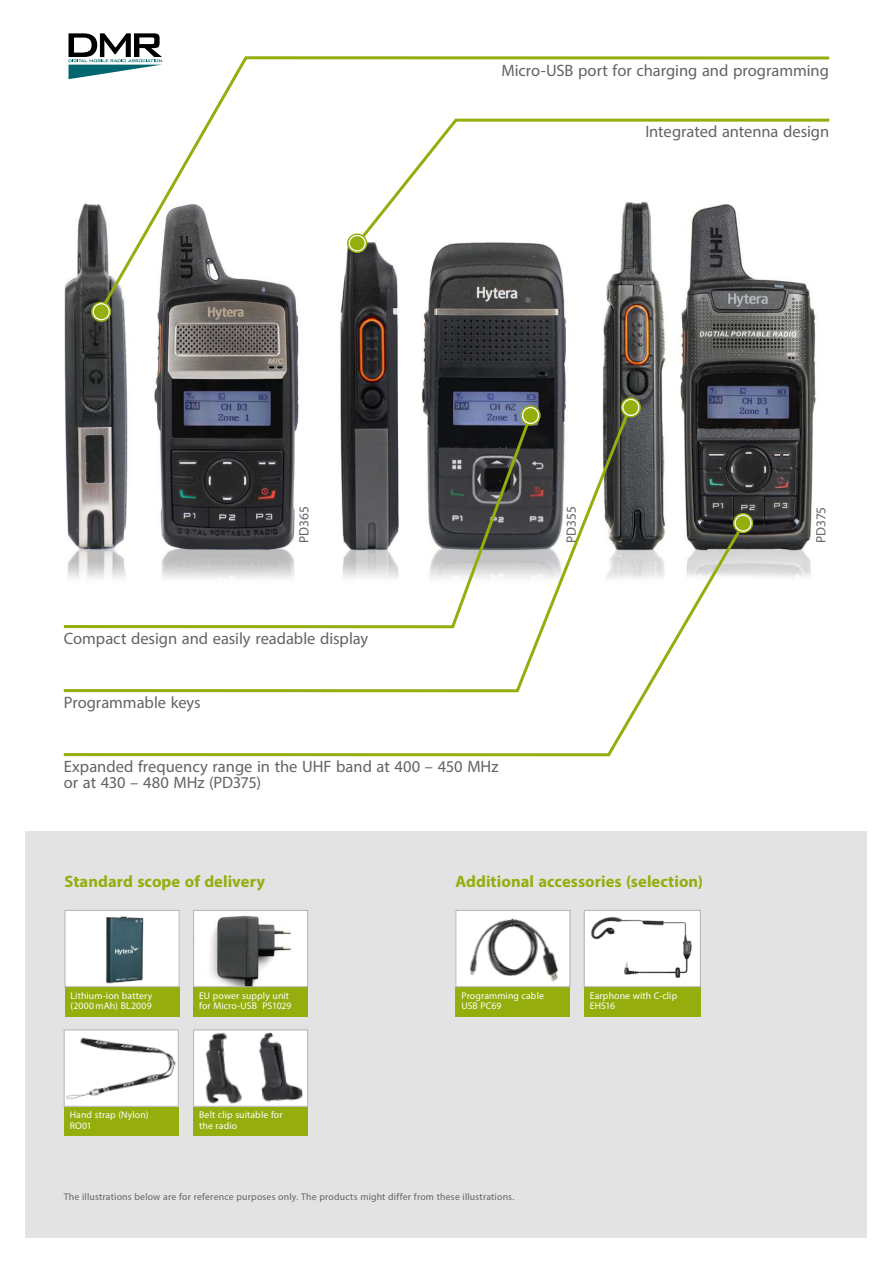
<style>
.page{position:relative;width:893px;height:1263px;background:#fff}
.page>*{position:absolute;margin:0;border:0;box-sizing:border-box;transform-origin:0 0}
.Igeltexte{font:16.5px/16.5px "Myriad Pro";letter-spacing:-.005em;color:#646363}
.Text_-_Fließtext_8pt{font:16.5px "Myriad Pro";letter-spacing:-.005em;color:#646363}
.Text_-_Headline_11pt{font:700 16.5px "Myriad Pro";letter-spacing:.005em;color:#95ad0d}
.Text_-_Einleitung_9p{font:13.5px "Myriad Pro";letter-spacing:-.015em;color:#646363}
.Zubehör_-_Fließtext{font:9.75px/10.5px "Myriad Pro";letter-spacing:.01em;color:#fff}
.Tabelle_-_Fließtext{font:9.75px "Myriad Pro";letter-spacing:.02em;color:#646363}
</style>
<div class="page">
<div style="left:26px;top:830px;width:841px;height:407px;background:#e3e3e3"></div>
<svg style="left:69px;top:33px;width:91px;height:46px"></svg>
<div style="left:65px;top:987px;width:114px;height:29px;background:#95ad0d"></div>
<div style="left:65px;top:910px;width:114px;height:77px;background:#fff"></div>
<img style="left:106px;top:916px;width:38px;height:68px">
<div style="left:65px;top:910px;width:114px;height:77px;border:1px solid #b3b2b2"></div>
<img style="left:64px;top:203px;width:753px;height:374px">
<div style="left:64px;top:1107px;width:115px;height:29px;background:#95ad0d"></div>
<div style="left:64px;top:1030px;width:114px;height:76px;background:#fff"></div>
<img style="left:66px;top:1037px;width:110px;height:63px">
<div style="left:64px;top:1029px;width:115px;height:78px;border:1px solid #b3b2b2"></div>
<div style="left:193px;top:1107px;width:115px;height:29px;background:#95ad0d"></div>
<div style="left:194px;top:1030px;width:114px;height:76px;background:#fff"></div>
<img style="left:205px;top:1032px;width:37px;height:72px">
<div style="left:193px;top:1029px;width:115px;height:78px;border:1px solid #b3b2b2"></div>
<div style="left:193px;top:987px;width:115px;height:29px;background:#95ad0d"></div>
<img style="left:195px;top:912px;width:111px;height:73px">
<div style="left:193px;top:910px;width:115px;height:77px;border:1px solid #b3b2b2"></div>
<svg style="left:97px;top:55px;width:733px;height:260px"></svg>
<svg style="left:92px;top:302px;width:19px;height:19px"></svg>
<div style="left:91px;top:302px;width:20px;height:20px;border:2px solid #95ad0d;border-radius:50%"></div>
<div style="left:95px;top:305px;width:13px;height:13px;background:#95ad0d;border-radius:50%"></div>
<div style="left:94px;top:304px;width:15px;height:15px;border:2px solid #95ad0d;border-radius:50%"></div>
<svg style="left:354px;top:117px;width:476px;height:129px"></svg>
<div style="left:584px;top:987px;width:117px;height:29px;background:#95ad0d"></div>
<div style="left:584px;top:910px;width:116px;height:77px;background:#fff"></div>
<img style="left:591px;top:917px;width:101px;height:61px">
<div style="left:584px;top:910px;width:117px;height:77px;border:1px solid #b3b2b2"></div>
<div style="left:455px;top:987px;width:115px;height:29px;background:#95ad0d"></div>
<div style="left:456px;top:910px;width:114px;height:77px;background:#fff"></div>
<img style="left:469px;top:918px;width:89px;height:63px">
<div style="left:455px;top:910px;width:115px;height:77px;border:1px solid #b3b2b2"></div>
<svg style="left:64px;top:402px;width:570px;height:115px"></svg>
<svg style="left:621px;top:398px;width:19px;height:19px"></svg>
<div style="left:621px;top:397px;width:20px;height:20px;border:2px solid #95ad0d;border-radius:50%"></div>
<div style="left:624px;top:401px;width:13px;height:13px;background:#95ad0d;border-radius:50%"></div>
<div style="left:623px;top:400px;width:15px;height:15px;border:2px solid #95ad0d;border-radius:50%"></div>
<svg style="left:348px;top:234px;width:19px;height:18px"></svg>
<div style="left:347px;top:233px;width:20px;height:20px;border:2px solid #95ad0d;border-radius:50%"></div>
<div style="left:351px;top:237px;width:13px;height:13px;background:#95ad0d;border-radius:50%"></div>
<div style="left:350px;top:236px;width:14px;height:14px;border:2px solid #95ad0d;border-radius:50%"></div>
<img style="left:252px;top:1029px;width:56px;height:78px">
<svg style="left:63px;top:517px;width:686px;height:240px"></svg>
<svg style="left:734px;top:514px;width:18px;height:18px"></svg>
<div style="left:733px;top:513px;width:20px;height:20px;border:2px solid #95ad0d;border-radius:50%"></div>
<div style="left:736px;top:516px;width:14px;height:14px;background:#95ad0d;border-radius:50%"></div>
<div style="left:736px;top:516px;width:14px;height:14px;border:2px solid #95ad0d;border-radius:50%"></div>
<p class="Text_-_Fließtext_8pt" style="left:501px;top:61px;width:329px">Micro-USB port for charging and programming</p>
<p class="Text_-_Fließtext_8pt" style="left:645px;top:121px;width:185px">Integrated antenna design</p>
<p class="Text_-_Einleitung_9p" style="left:296px;top:543px;width:38px;rotate:-90deg">PD365</p>
<p class="Text_-_Einleitung_9p" style="left:563px;top:543px;width:38px;rotate:-90deg">PD355</p>
<p class="Text_-_Einleitung_9p" style="left:813px;top:543px;width:37px;rotate:-90deg">PD375</p>
<p class="Igeltexte" style="left:64px;top:630px;width:306px">Compact design and easily readable display</p>
<p class="Igeltexte" style="left:64px;top:694px;width:138px">Programmable keys</p>
<p class="Igeltexte" style="left:64px;top:758px;width:436px">Expanded frequency range in the UHF band at 400 – 450 MHz or at 430 – 480 MHz (PD375)</p>
<p class="Text_-_Headline_11pt" style="left:65px;top:871px;width:202px">Standard scope of delivery</p>
<p class="Text_-_Headline_11pt" style="left:455px;top:871px;width:249px">Additional accessories (selection)</p>
<p class="Zubehör_-_Fließtext" style="left:71px;top:990px;width:83px">Lithium-ion battery (2000mAh) BL2009</p>
<p class="Zubehör_-_Fließtext" style="left:199px;top:990px;width:94px">EU power supply unit for Micro-USB PS1029</p>
<p class="Zubehör_-_Fließtext" style="left:461px;top:990px;width:84px">Programming cable<br>USB PC69</p>
<p class="Zubehör_-_Fließtext" style="left:590px;top:990px;width:89px">Earphone with C-clip<br>EHS16</p>
<p class="Zubehör_-_Fließtext" style="left:70px;top:1109px;width:80px">Hand strap (Nylon)<br>RO01</p>
<p class="Zubehör_-_Fließtext" style="left:199px;top:1109px;width:85px">Belt clip suitable for the radio</p>
<p class="Tabelle_-_Fließtext" style="left:64px;top:1191px;width:452px">The illustrations below are for reference purposes only. The products might differ from these illustrations.</p>
</div>
